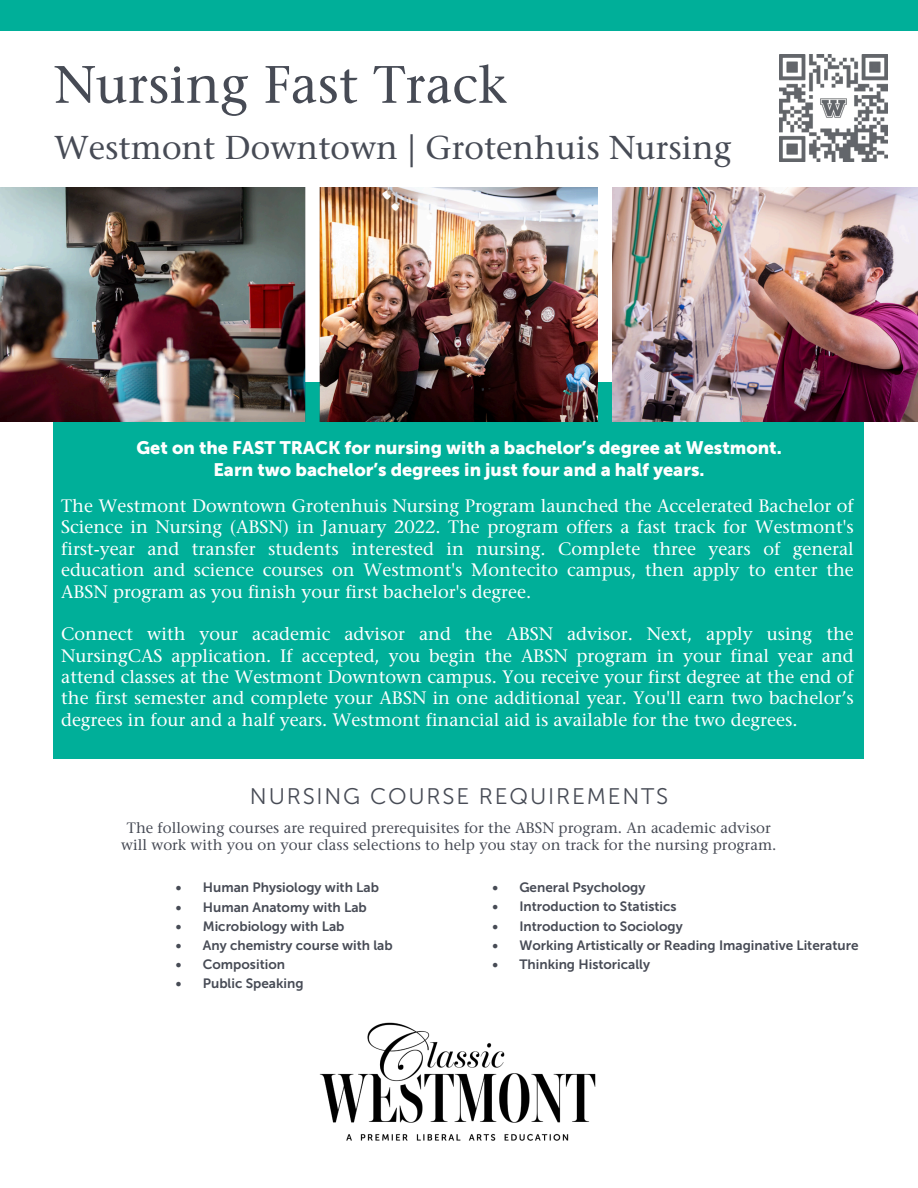
<style>
.page{position:relative;width:918px;height:1188px;background:#fff}
.page>*{position:absolute;margin:0;border:0;box-sizing:border-box;transform-origin:0 0}
.t1{font:500 52.5px "Stone Serif Std";color:#474b55}
.t2{font:500 33px "Stone Serif Std";color:#474b55}
.t3{font:22.5px "Museo Sans 300";letter-spacing:.08em;color:#474b55}
.t4{font:500 18px/21.3px "Stone Serif Std";color:#fff;text-align:justify}
.t5{font:18px "Museo Sans 900";color:#fff}
.t6{font:500 15px/16.8px "Stone Serif Std";color:#474b55;text-align:center}
.t7{font:13.5px/19.2px "Museo Sans 700";color:#474b55;text-align:justify}
</style>
<div class="page">
<div style="left:0;top:0;width:918px;height:31px;background:#00af99"></div>
<div style="left:54px;top:382px;width:810px;height:376px;background:#00af99"></div>
<img style="left:0;top:188px;width:918px;height:234px">
<img style="left:780px;top:54px;width:108px;height:108px">
<img style="left:319px;top:1022px;width:277px;height:119px">
<h2 class="t1" style="left:54px;top:64px;width:454px">Nursing Fast Track</h2>
<h2 class="t2" style="left:54px;top:135px;width:679px">Westmont Downtown | Grotenhuis Nursing</h2>
<h3 class="t5" style="left:136px;top:437px;width:647px">Get on the FAST TRACK for nursing with a bachelor’s degree at Westmont.</h3>
<h3 class="t5" style="left:213px;top:459px;width:493px">Earn two bachelor’s degrees in just four and a half years.</h3>
<h3 class="t4" style="left:61px;top:497px;width:794px">The Westmont Downtown Grotenhuis Nursing Program launched the Accelerated Bachelor of Science in Nursing (ABSN) in January 2022. The program offers a fast track for Westmont's first-year and transfer students interested in nursing. Complete three years of general education and science courses on Westmont's Montecito campus, then apply to enter the ABSN program as you finish your first bachelor's degree.</h3>
<h3 class="t4" style="left:61px;top:625px;width:794px">Connect with your academic advisor and the ABSN advisor. Next, apply using the NursingCAS application. If accepted, you begin the ABSN program in your final year and attend classes at the Westmont Downtown campus. You receive your first degree at the end of the first semester and complete your ABSN in one additional year. You'll earn two bachelor’s degrees in four and a half years. Westmont financial aid is available for the two degrees.</h3>
<p class="t3" style="left:250px;top:783px;width:420px">NURSING COURSE REQUIREMENTS</p>
<h4 class="t6" style="left:121px;top:821px;width:657px">The following courses are required prerequisites for the ABSN program. An academic advisor will work with you on your class selections to help you stay on track for the nursing program.</h4>
<p class="t7" style="left:176px;top:878px;width:7px">• • • • • •</p>
<p class="t7" style="left:203px;top:878px;width:178px">Human Physiology with Lab</p>
<p class="t7" style="left:492px;top:878px;width:7px">• • • • •</p>
<p class="t7" style="left:519px;top:878px;width:128px">General Psychology</p>
<p class="t7" style="left:519px;top:897px;width:159px">Introduction to Statistics</p>
<p class="t7" style="left:519px;top:916px;width:165px">Introduction to Sociology</p>
<p class="t7" style="left:519px;top:935px;width:341px">Working Artistically or Reading Imaginative Literature</p>
<p class="t7" style="left:519px;top:955px;width:132px">Thinking Historically</p>
<p class="t7" style="left:203px;top:897px;width:165px">Human Anatomy with Lab</p>
<p class="t7" style="left:203px;top:916px;width:143px">Microbiology with Lab</p>
<p class="t7" style="left:203px;top:936px;width:191px">Any chemistry course with lab</p>
<p class="t7" style="left:203px;top:955px;width:84px">Composition</p>
<p class="t7" style="left:203px;top:974px;width:102px">Public Speaking</p>
</div>
